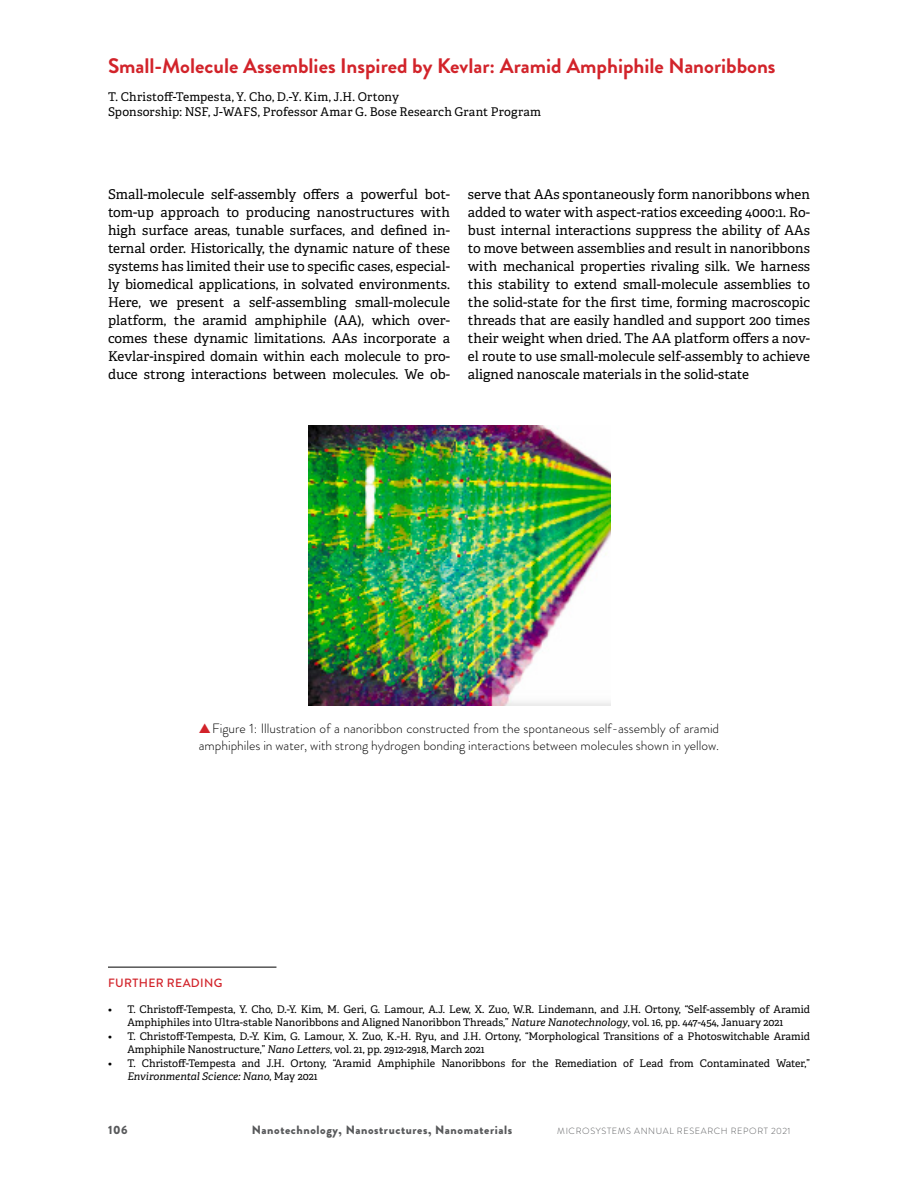
<style>
.page{position:relative;width:918px;height:1188px;background:#fff}
.page>*{position:absolute;margin:0;border:0;box-sizing:border-box;transform-origin:0 0}
.t1{font:700 21px "Brandon Grotesque";color:#d2232a}
.t2{font:13.5px/18px "Adelle Basic";color:#000;text-align:justify}
.t3{font:300 13.5px/16.5px "Brandon Grotesque";color:#000}
.t4{font:12px/15px "Adelle Basic";letter-spacing:.015em;color:#000}
.t5{font:900 12px "Brandon Grotesque";letter-spacing:.05em;color:#58595b}
.t6{font:500 12px "Brandon Grotesque";letter-spacing:.03em;color:#d2232a}
.t7{font:10.5px/13.5px "Adelle Basic";color:#000}
.t8{font:300 9px "Brandon Grotesque";letter-spacing:.07em;color:#58595b}
.s1{color:#d2232a}
.s2{font-style:italic}
</style>
<div class="page">
<hr style="left:108px;top:967px;width:168px;height:1px;background:#000">
<img style="left:309px;top:426px;width:301px;height:279px">
<h1 class="t1" style="left:108px;top:51px;width:669px">Small-Molecule Assemblies Inspired by Kevlar: Aramid Amphiphile Nanoribbons</h1>
<p class="t4" style="left:108px;top:89px;width:435px">T. Christoff-Tempesta, Y. Cho, D.-Y. Kim, J.H. Ortony<br>Sponsorship: NSF, J-WAFS, Professor Amar G. Bose Research Grant Program</p>
<p class="t2" style="left:108px;top:185px;width:344px">Small-molecule self-assembly offers a powerful bot&shy;tom-up approach to producing nanostructures with high surface areas, tunable surfaces, and defined in&shy;ternal order. Historically, the dynamic nature of these systems has limited their use to specific cases, especial&shy;ly biomedical applications, in solvated environments.<br>Here, we present a self-assembling small-molecule platform, the aramid amphiphile (AA), which over&shy;comes these dynamic limitations. AAs incorporate a Kevlar-inspired domain within each molecule to pro&shy;duce strong interactions between molecules. We ob-</p>
<p class="t2" style="left:468px;top:185px;width:344px">serve that AAs spontaneously form nanoribbons when added to water with aspect-ratios exceeding 4000:1. Ro&shy;bust internal interactions suppress the ability of AAs to move between assemblies and result in nanoribbons with mechanical properties rivaling silk. We harness this stability to extend small-molecule assemblies to the solid-state for the first time, forming macroscopic threads that are easily handled and support 200 times their weight when dried. The AA platform offers a nov&shy;el route to use small-molecule self-assembly to achieve aligned nanoscale materials in the solid-state</p>
<p class="t3" style="left:199px;top:720px;width:522px"><span class="s1">▲</span>Figure 1: Illustration of a nanoribbon constructed from the spontaneous self-assembly of aramid amphiphiles in water, with strong hydrogen bonding interactions between molecules shown in yellow.</p>
<p class="t6" style="left:108px;top:975px;width:116px">FURTHER READING</p>
<p class="t7" style="left:127px;top:1002px;width:684px;text-indent:-19px">• T. Christoff-Tempesta, Y. Cho, D.-Y. Kim, M. Geri, G. Lamour, A.J. Lew, X. Zuo, W.R. Lindemann, and J.H. Ortony, “Self-assembly of Aramid<br>Amphiphiles into Ultra-stable Nanoribbons and Aligned Nanoribbon Threads,” <span class="s2">Nature Nanotechnology</span>, vol. 16, pp. 447-454, January 2021</p>
<p class="t7" style="left:127px;top:1029px;width:684px;text-indent:-19px">• T. Christoff-Tempesta, D.-Y. Kim, G. Lamour, X. Zuo, K.-H. Ryu, and J.H. Ortony, “Morphological Transitions of a Photoswitchable Aramid<br>Amphiphile Nanostructure,” <span class="s2">Nano Letters</span>, vol. 21, pp. 2912-2918, March 2021</p>
<p class="t7" style="left:127px;top:1056px;width:684px;text-indent:-19px">• T. Christoff-Tempesta and J.H. Ortony, “Aramid Amphiphile Nanoribbons for the Remediation of Lead from Contaminated Water,”<br><span class="s2">Environmental Science: Nano</span>, May 2021</p>
<p class="t5" style="left:108px;top:1121px;width:21px">106</p>
<p class="t5" style="left:252px;top:1121px;width:262px">Nanotechnology, Nanostructures, Nanomaterials</p>
<p class="t8" style="left:557px;top:1125px;width:235px">MICROSYSTEMS ANNUAL RESEARCH REPORT 2021</p>
</div>
